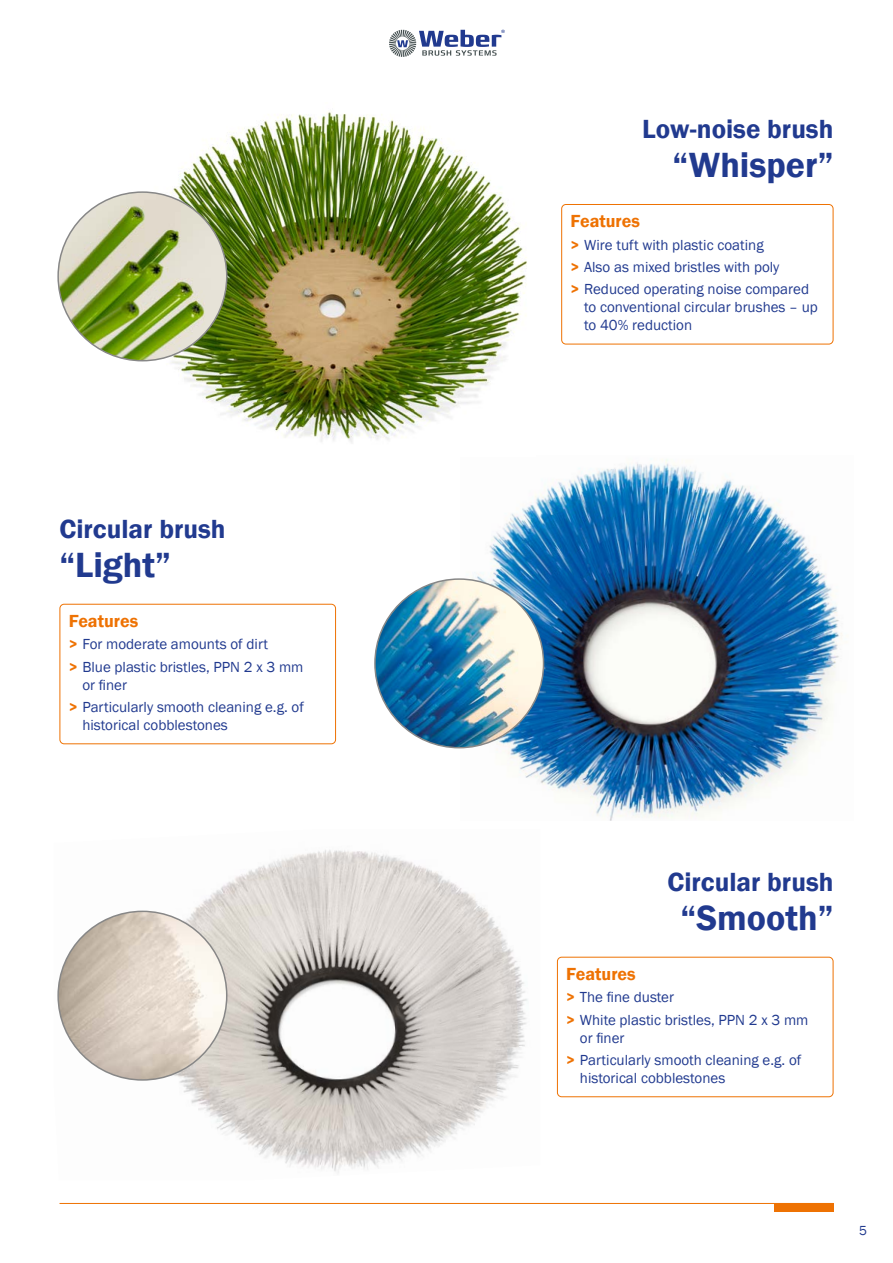
<style>
.page{position:relative;width:893px;height:1263px;background:#fff}
.page>*{position:absolute;margin:0;border:0;box-sizing:border-box;transform-origin:0 0}
.t1{font:600 36px "Franklin Gothic";color:#213a8f}
.t2{font:600 27px "Franklin Gothic";color:#213a8f}
.t3{font:600 18px "Franklin Gothic";color:#ee7203}
.t4{font:15px/22.2px "Franklin Gothic";color:#213a8f}
.t5{font:13.5px "Franklin Gothic";color:#213a8f}
.s1{font-weight:600;color:#ee7203}
</style>
<div class="page">
<hr style="left:60px;top:1203px;width:773px;height:1px;background:#ee7203">
<div style="left:774px;top:1203px;width:59px;height:9px;background:#ee7203"></div>
<svg style="left:389px;top:30px;width:115px;height:27px"></svg>
<img style="left:460px;top:459px;width:383px;height:362px">
<img style="left:132px;top:111px;width:395px;height:332px">
<img style="left:58px;top:192px;width:169px;height:169px;border-radius:84px">
<div style="left:561px;top:204px;width:272px;height:140px;border:1px solid #ee7203;border-radius:4px"></div>
<img style="left:60px;top:850px;width:468px;height:323px">
<img style="left:58px;top:911px;width:169px;height:169px;border-radius:84px">
<div style="left:557px;top:957px;width:276px;height:140px;border:1px solid #ee7203;border-radius:4px"></div>
<img style="left:375px;top:579px;width:169px;height:169px;border-radius:84px">
<div style="left:60px;top:604px;width:276px;height:140px;border:1px solid #ee7203;border-radius:4px"></div>
<h2 class="t2" style="left:60px;top:512px;width:167px">Circular brush</h2>
<h1 class="t1" style="left:60px;top:542px;width:113px">“Light”</h1>
<p class="t3" style="left:69px;top:610px;width:71px">Features</p>
<p class="t4" style="left:69px;top:634px;width:236px"><span class="s1">&gt;</span> For moderate amounts of dirt<br><span class="s1">&gt;</span> Blue plastic bristles, PPN 2 x 3 mm</p>
<p class="t4" style="left:69px;top:674px;width:237px;text-indent:14px">or finer<br><span class="s1">&gt;</span> Particularly smooth cleaning e.g. of</p>
<p class="t4" style="left:82px;top:714px;width:147px">historical cobblestones</p>
<h2 class="t2" style="left:642px;top:112px;width:193px">Low-noise brush</h2>
<h1 class="t1" style="left:673px;top:143px;width:162px">“Whisper”</h1>
<p class="t3" style="left:571px;top:210px;width:71px">Features</p>
<p class="t4" style="left:571px;top:234px;width:240px"><span class="s1">&gt;</span> Wire tuft with plastic coating<br><span class="s1">&gt;</span> Also as mixed bristles with poly<br><span class="s1">&gt;</span> Reduced operating noise compared</p>
<p class="t4" style="left:584px;top:299px;width:235px;line-height:18px">to conventional circular brushes – up to 40% reduction</p>
<h2 class="t2" style="left:667px;top:865px;width:167px">Circular brush</h2>
<h1 class="t1" style="left:681px;top:895px;width:154px">“Smooth”</h1>
<p class="t3" style="left:566px;top:963px;width:71px">Features</p>
<p class="t4" style="left:566px;top:987px;width:244px"><span class="s1">&gt;</span> The fine duster<br><span class="s1">&gt;</span> White plastic bristles, PPN 2 x 3 mm</p>
<p class="t4" style="left:566px;top:1027px;width:237px;text-indent:14px">or finer<br><span class="s1">&gt;</span> Particularly smooth cleaning e.g. of</p>
<p class="t4" style="left:580px;top:1067px;width:147px">historical cobblestones</p>
<p class="t5" style="left:859px;top:1222px;width:9px">5</p>
</div>
